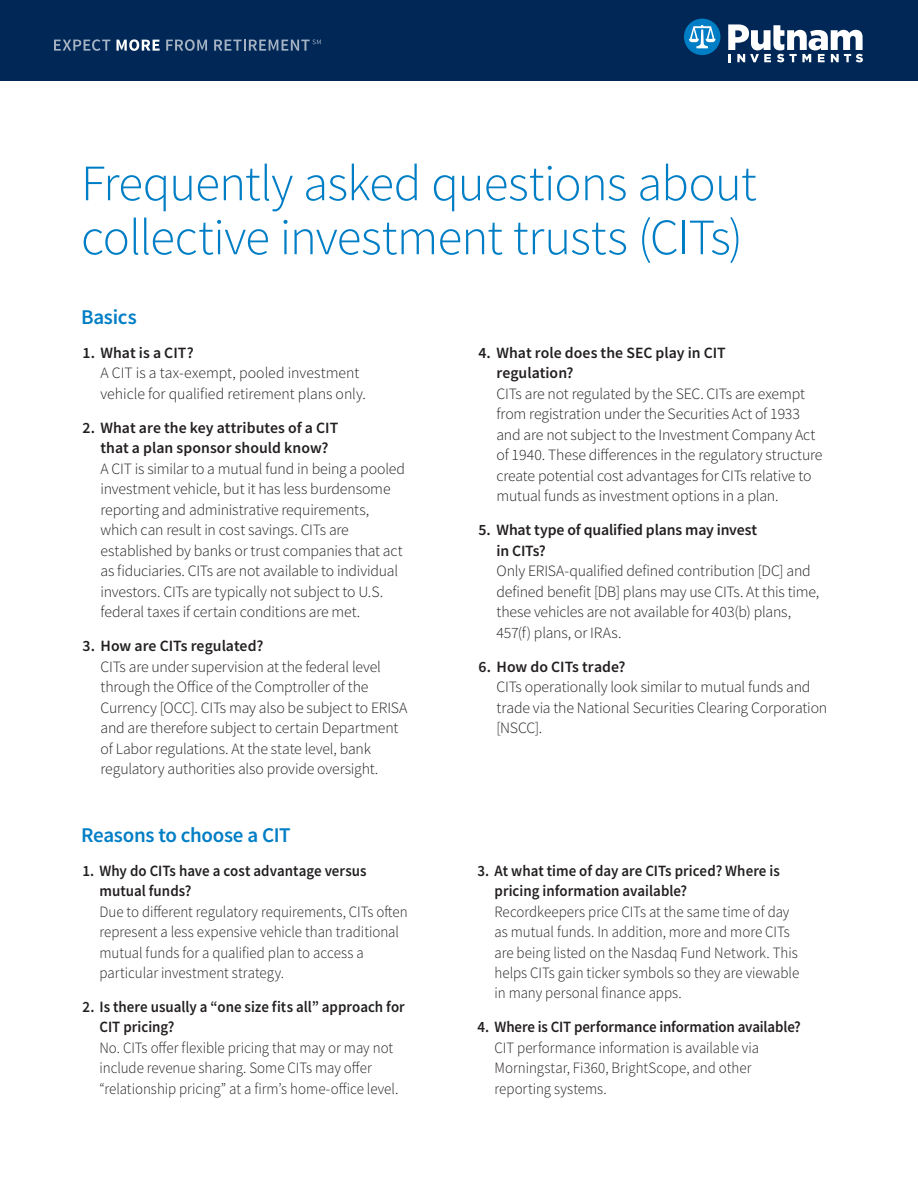
<style>
.page{position:relative;width:918px;height:1188px;background:#fff}
.page>*{position:absolute;margin:0;border:0;box-sizing:border-box;transform-origin:0 0}
.Heading_1{font:300 51px/54px "Source Sans Pro";letter-spacing:-.02em;color:#007ec5}
.Subhead_in_blue{font:600 21px "Source Sans Pro";letter-spacing:-.015em;color:#007ec5}
.Normal__Web{font:300 15.75px/20.5px "Source Sans Pro";letter-spacing:-.005em;color:#231f20}
.Normal__Web-2{font:300 15.75px/20.5px "Source Sans Pro";letter-spacing:-.005em;color:#231f20;scale:.95 1}
.Numbering{font:600 15.75px/20.4px "Source Sans Pro";color:#231f20;scale:.95 1}
.Numbering-2{font:600 15.75px/20.5px "Source Sans Pro";color:#231f20}
</style>
<div class="page">
<div style="left:0;top:0;width:918px;height:81px;background:#002756"></div>
<svg style="left:684px;top:19px;width:36px;height:36px"></svg>
<svg style="left:728px;top:24px;width:135px;height:38px"></svg>
<svg style="left:54px;top:39px;width:56px;height:12px"></svg>
<svg style="left:116px;top:39px;width:44px;height:12px"></svg>
<svg style="left:166px;top:39px;width:41px;height:12px"></svg>
<svg style="left:214px;top:40px;width:107px;height:11px"></svg>
<p class="Heading_1" style="left:81px;top:156px;width:677px">Frequently asked questions about collective investment trusts (CITs)</p>
<p class="Subhead_in_blue" style="left:81px;top:303px;width:57px">Basics</p>
<p class="Numbering-2" style="left:82px;top:342px;width:113px">1. What is a CIT?</p>
<p class="Normal__Web" style="left:100px;top:363px;width:267px">A CIT is a tax-exempt, pooled investment vehicle for qualified retirement plans only.</p>
<p class="Numbering-2" style="left:82px;top:417px;width:257px">2. What are the key attributes of a CIT</p>
<p class="Numbering-2" style="left:101px;top:438px;width:229px">that a plan sponsor should know?</p>
<p class="Normal__Web" style="left:100px;top:458px;width:306px">A CIT is similar to a mutual fund in being a pooled investment vehicle, but it has less burdensome reporting and administrative requirements, which can result in cost savings. CITs are established by banks or trust companies that act as fiduciaries. CITs are not available to individual investors. CITs are typically not subject to U.S. federal taxes if certain conditions are met.</p>
<p class="Numbering-2" style="left:82px;top:636px;width:183px">3. How are CITs regulated?</p>
<p class="Normal__Web" style="left:100px;top:656px;width:308px">CITs are under supervision at the federal level through the Office of the Comptroller of the Currency [OCC]. CITs may also be subject to ERISA and are therefore subject to certain Department of Labor regulations. At the state level, bank regulatory authorities also provide oversight.</p>
<p class="Subhead_in_blue" style="left:81px;top:821px;width:211px">Reasons to choose a CIT</p>
<p class="Numbering" style="left:99px;top:860px;width:283px;text-indent:-17px">1. Why do CITs have a cost advantage versus mutual funds?</p>
<p class="Normal__Web-2" style="left:99px;top:901px;width:326px">Due to different regulatory requirements, CITs often represent a less expensive vehicle than traditional mutual funds for a qualified plan to access a particular investment strategy.</p>
<p class="Numbering" style="left:99px;top:996px;width:323px;text-indent:-17px">2. Is there usually a “one size fits all” approach for<br>CIT pricing?</p>
<p class="Normal__Web-2" style="left:99px;top:1038px;width:316px">No. CITs offer flexible pricing that may or may not include revenue sharing. Some CITs may offer “relationship pricing” at a firm’s home-office level.</p>
<p class="Numbering-2" style="left:496px;top:342px;width:231px;text-indent:-18px">4. What role does the SEC play in CIT regulation?</p>
<p class="Normal__Web" style="left:496px;top:383px;width:328px">CITs are not regulated by the SEC. CITs are exempt from registration under the Securities Act of 1933 and are not subject to the Investment Company Act of 1940. These differences in the regulatory structure create potential cost advantages for CITs relative to mutual funds as investment options in a plan.</p>
<p class="Numbering-2" style="left:496px;top:520px;width:262px;text-indent:-18px">5. What type of qualified plans may invest in CITs?</p>
<p class="Normal__Web" style="left:496px;top:561px;width:324px">Only ERISA-qualified defined contribution [DC] and defined benefit [DB] plans may use CITs. At this time, these vehicles are not available for 403(b) plans, 457(f) plans, or IRAs.</p>
<p class="Numbering-2" style="left:478px;top:656px;width:149px">6. How do CITs trade?</p>
<p class="Normal__Web" style="left:496px;top:677px;width:332px">CITs operationally look similar to mutual funds and trade via the National Securities Clearing Corporation [NSCC].</p>
<p class="Numbering" style="left:495px;top:860px;width:302px;text-indent:-17px">3. At what time of day are CITs priced? Where is pricing information available?</p>
<p class="Normal__Web-2" style="left:495px;top:901px;width:322px">Recordkeepers price CITs at the same time of day as mutual funds. In addition, more and more CITs are being listed on the Nasdaq Fund Network. This helps CITs gain ticker symbols so they are viewable in many personal finance apps.</p>
<p class="Numbering" style="left:477px;top:1017px;width:342px">4. Where is CIT performance information available?</p>
<p class="Normal__Web-2" style="left:495px;top:1038px;width:280px">CIT performance information is available via<br>Morningstar, Fi360, BrightScope, and other reporting systems.</p>
</div>
